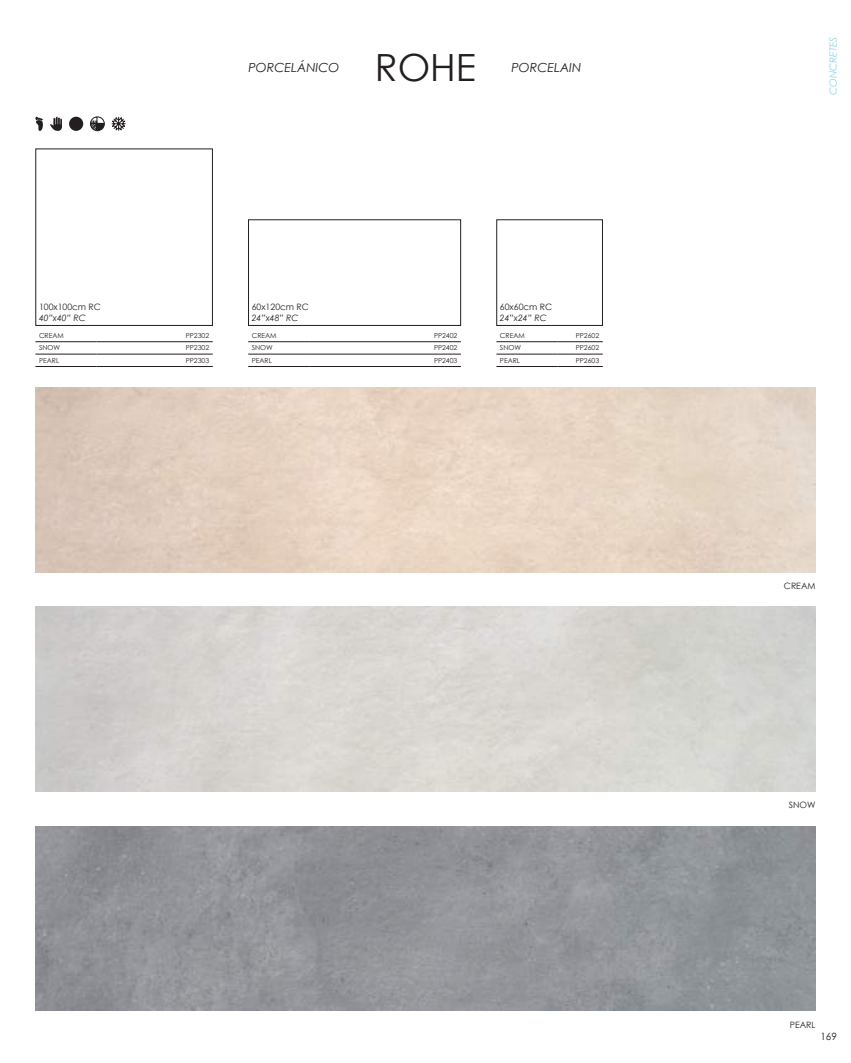
<style>
.page{position:relative;width:851px;height:1063px;background:#fff}
.page>*{position:absolute;margin:0;border:0;box-sizing:border-box;transform-origin:0 0}
.t1{font:37.5px "Century Gothic";color:#241f1f}
.t2{font:italic 12.5px "Century Gothic";color:#241f1f}
.t3{font:italic 10px "Century Gothic";color:#8ed5e3}
.t4{font:10px "Century Gothic Pro";color:#241f1f}
.t5{font:8.75px "Century Gothic";color:#241f1f}
.t6{font:italic 8.75px "Century Gothic";color:#241f1f}
.t7{font:6.88px "Century Gothic";color:#241f1f}
</style>
<div class="page">
<div style="left:69px;top:117px;width:14px;height:14px;background:#241f1f;border-radius:50%"></div>
<svg style="left:111px;top:116px;width:15px;height:15px"></svg>
<svg style="left:90px;top:117px;width:14px;height:14px"></svg>
<div style="left:97px;top:123px;width:7px;height:8px;background:#241f1f"></div>
<div style="left:90px;top:117px;width:14px;height:14px;border:1px solid #241f1f;border-radius:50%"></div>
<svg style="left:35px;top:117px;width:27px;height:14px"></svg>
<div style="left:496px;top:219px;width:106px;height:107px;border:1px solid #241f1f"></div>
<hr style="left:496px;top:341px;width:61px;height:1px;background:#241f1f">
<hr style="left:557px;top:341px;width:45px;height:1px;background:#241f1f">
<hr style="left:496px;top:354px;width:61px;height:1px;background:#241f1f">
<hr style="left:557px;top:354px;width:45px;height:1px;background:#241f1f">
<hr style="left:496px;top:366px;width:61px;height:1px;background:#241f1f">
<hr style="left:557px;top:366px;width:45px;height:1px;background:#241f1f">
<div style="left:248px;top:219px;width:213px;height:107px;border:1px solid #241f1f"></div>
<hr style="left:248px;top:341px;width:61px;height:1px;background:#241f1f">
<hr style="left:309px;top:341px;width:152px;height:1px;background:#241f1f">
<hr style="left:248px;top:354px;width:61px;height:1px;background:#241f1f">
<hr style="left:309px;top:354px;width:152px;height:1px;background:#241f1f">
<hr style="left:248px;top:366px;width:61px;height:1px;background:#241f1f">
<hr style="left:309px;top:366px;width:152px;height:1px;background:#241f1f">
<div style="left:35px;top:149px;width:178px;height:177px;border:1px solid #241f1f"></div>
<hr style="left:35px;top:341px;width:61px;height:1px;background:#241f1f">
<hr style="left:96px;top:341px;width:117px;height:1px;background:#241f1f">
<hr style="left:35px;top:354px;width:61px;height:1px;background:#241f1f">
<hr style="left:96px;top:354px;width:117px;height:1px;background:#241f1f">
<hr style="left:35px;top:366px;width:61px;height:1px;background:#241f1f">
<hr style="left:96px;top:366px;width:117px;height:1px;background:#241f1f">
<h2 class="t2" style="left:248px;top:59px;width:92px">PORCELÁNICO</h2>
<h1 class="t1" style="left:375px;top:42px;width:103px">ROHE</h1>
<h2 class="t2" style="left:511px;top:59px;width:71px">PORCELAIN</h2>
<p class="t5" style="left:39px;top:301px;width:64px">100x100cm RC</p>
<p class="t6" style="left:39px;top:312px;width:48px">40”x40” RC</p>
<p class="t7" style="left:39px;top:331px;width:26px">CREAM</p>
<p class="t7" style="left:186px;top:331px;width:25px">PP2302</p>
<p class="t7" style="left:39px;top:343px;width:23px">SNOW</p>
<p class="t7" style="left:186px;top:343px;width:25px">PP2302</p>
<p class="t7" style="left:39px;top:356px;width:22px">PEARL</p>
<p class="t7" style="left:186px;top:356px;width:25px">PP2303</p>
<p class="t5" style="left:252px;top:301px;width:59px">60x120cm RC</p>
<p class="t6" style="left:252px;top:312px;width:48px">24”x48” RC</p>
<p class="t7" style="left:252px;top:331px;width:26px">CREAM</p>
<p class="t7" style="left:434px;top:331px;width:25px">PP2402</p>
<p class="t7" style="left:252px;top:343px;width:23px">SNOW</p>
<p class="t7" style="left:434px;top:343px;width:25px">PP2402</p>
<p class="t7" style="left:252px;top:356px;width:22px">PEARL</p>
<p class="t7" style="left:434px;top:356px;width:25px">PP2403</p>
<p class="t5" style="left:500px;top:301px;width:54px">60x60cm RC</p>
<p class="t6" style="left:500px;top:312px;width:48px">24”x24” RC</p>
<p class="t7" style="left:500px;top:331px;width:26px">CREAM</p>
<p class="t7" style="left:575px;top:331px;width:25px">PP2602</p>
<p class="t7" style="left:500px;top:343px;width:23px">SNOW</p>
<p class="t7" style="left:575px;top:343px;width:25px">PP2602</p>
<p class="t7" style="left:500px;top:356px;width:22px">PEARL</p>
<p class="t7" style="left:575px;top:356px;width:25px">PP2603</p>
<h3 class="t3" style="left:826px;top:95px;width:60px;rotate:-90deg">CONCRETES</h3>
<p class="t5" style="left:783px;top:580px;width:33px">CREAM</p>
<p class="t5" style="left:788px;top:799px;width:28px">SNOW</p>
<p class="t5" style="left:789px;top:1018px;width:27px">PEARL</p>
<h3 class="t4" style="left:820px;top:1031px;width:18px">169</h3>
</div>
